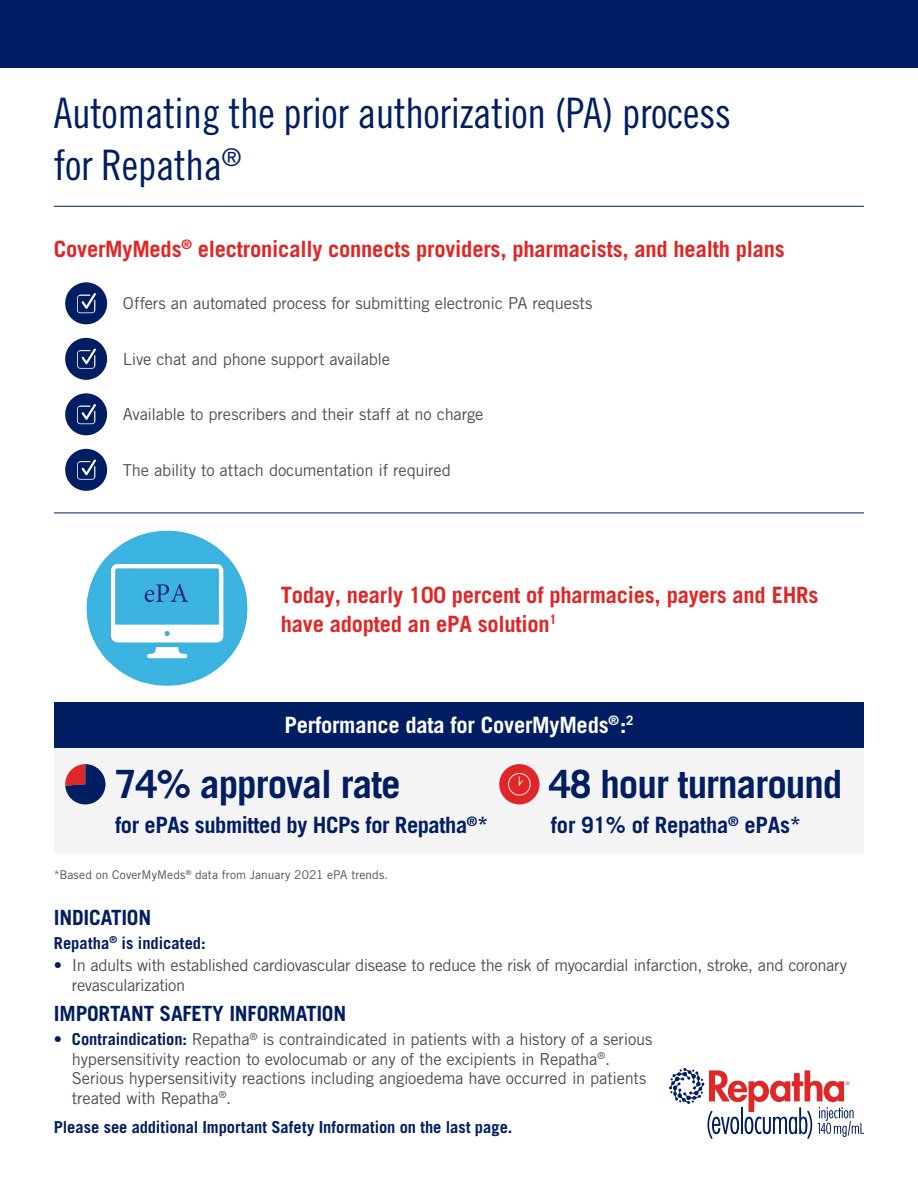
<style>
.page{position:relative;width:918px;height:1188px;background:#fff}
.page>*{position:absolute;margin:0;border:0;box-sizing:border-box;transform-origin:0 0}
.t1{font:42px/52.5px "Trade Gothic LT Std Cn 18";letter-spacing:-.01em;color:#001e61}
.LG_Blue_Callout{font:700 39px "Trade Gothic LT Std";letter-spacing:-.025em;color:#001e61}
.Subhead{font:700 22.5px/29.1px "Trade Gothic LT Std";letter-spacing:-.01em;color:#de2726}
.Subhead-2{font:700 22.5px "Trade Gothic LT Std";letter-spacing:-.02em;color:#001e61}
.Table_Subhead{font:700 22.5px "Trade Gothic LT Std";letter-spacing:-.01em;color:#fff}
.ISI_Header{font:700 21px "Trade Gothic LT Std";letter-spacing:-.01em;color:#001e61}
.Body{font:16.5px/19.5px "Trade Gothic LT Std";letter-spacing:-.015em;color:#4d4f53}
.Please_see_line{font:700 16.5px "Trade Gothic LT Std";color:#001e61}
.ISI_copy{font:700 16.5px "Trade Gothic LT Std";color:#001e61}
.Footnotes{font:12px "Trade Gothic LT Std";letter-spacing:.005em;color:#4d4f53}
.s1{color:#001e61}
.s2{font-weight:700;color:#001e61}
</style>
<div class="page">
<hr style="left:54px;top:206px;width:810px;height:1px;background:#001e61">
<hr style="left:54px;top:513px;width:810px;height:1px;background:#001e61">
<svg style="left:65px;top:282px;width:43px;height:42px"></svg>
<svg style="left:65px;top:338px;width:43px;height:42px"></svg>
<svg style="left:65px;top:393px;width:43px;height:42px"></svg>
<svg style="left:65px;top:449px;width:43px;height:42px"></svg>
<div style="left:54px;top:747px;width:810px;height:107px;background:#f5f4f4"></div>
<div style="left:54px;top:702px;width:810px;height:45px;background:#001e61"></div>
<div style="left:499px;top:764px;width:41px;height:40px;background:#de2726;border-radius:50%"></div>
<svg style="left:508px;top:773px;width:23px;height:23px"></svg>
<svg style="left:65px;top:764px;width:40px;height:40px"></svg>
<div style="left:0;top:0;width:918px;height:68px;background:#001e61"></div>
<svg style="left:669px;top:1068px;width:195px;height:71px"></svg>
<img style="left:87px;top:531px;width:161px;height:155px">
<svg style="left:145px;top:584px;width:43px;height:18px"></svg>
<p class="t1" style="left:54px;top:86px;width:679px">Automating the prior authorization (PA) process for Repatha<sup>®</sup></p>
<p class="Subhead" style="left:54px;top:234px;width:732px">CoverMyMeds<sup>®</sup> electronically connects providers, pharmacists, and health plans</p>
<p class="Body" style="left:123px;top:293px;width:471px">Offers an automated process for submitting electronic PA requests</p>
<p class="Body" style="left:123px;top:349px;width:269px">Live chat and phone support available</p>
<p class="Body" style="left:123px;top:404px;width:362px">Available to prescribers and their staff at no charge</p>
<p class="Body" style="left:123px;top:460px;width:330px">The ability to attach documentation if required</p>
<p class="Subhead" style="left:281px;top:580px;width:539px">Today, nearly 100 percent of pharmacies, payers and EHRs have adopted an ePA solution<sup>1</sup></p>
<p class="Table_Subhead" style="left:284px;top:711px;width:351px">Performance data for CoverMyMeds<sup>®</sup>:<sup>2</sup></p>
<p class="LG_Blue_Callout" style="left:115px;top:760px;width:287px">74% approval rate</p>
<p class="LG_Blue_Callout" style="left:549px;top:760px;width:295px">48 hour turnaround</p>
<p class="Subhead-2" style="left:115px;top:811px;width:375px">for ePAs submitted by HCPs for Repatha<sup>®</sup>*</p>
<p class="Subhead-2" style="left:551px;top:811px;width:252px">for 91% of Repatha<sup>®</sup> ePAs*</p>
<p class="Footnotes" style="left:54px;top:868px;width:336px">*Based on CoverMyMeds<sup>®</sup> data from January 2021 ePA trends.</p>
<p class="ISI_Header" style="left:54px;top:904px;width:99px">INDICATION</p>
<p class="ISI_copy" style="left:54px;top:933px;width:153px">Repatha<sup>®</sup> is indicated:</p>
<p class="Body" style="left:72px;top:955px;width:777px;text-indent:-18px"><span class="s1">•</span> In adults with established cardiovascular disease to reduce the risk of myocardial infarction, stroke, and coronary revascularization</p>
<p class="ISI_Header" style="left:54px;top:1001px;width:294px">IMPORTANT SAFETY INFORMATION</p>
<p class="Body" style="left:72px;top:1029px;width:582px;text-indent:-18px"><span class="s1">•</span> <span class="s2">Contraindication:</span> Repatha<sup>®</sup> is contraindicated in patients with a history of a serious hypersensitivity reaction to evolocumab or any of the excipients in Repatha<sup>®</sup>.<br>Serious hypersensitivity reactions including angioedema have occurred in patients treated with Repatha<sup>®</sup>.</p>
<p class="Please_see_line" style="left:54px;top:1117px;width:460px">Please see additional Important Safety Information on the last page.</p>
</div>
